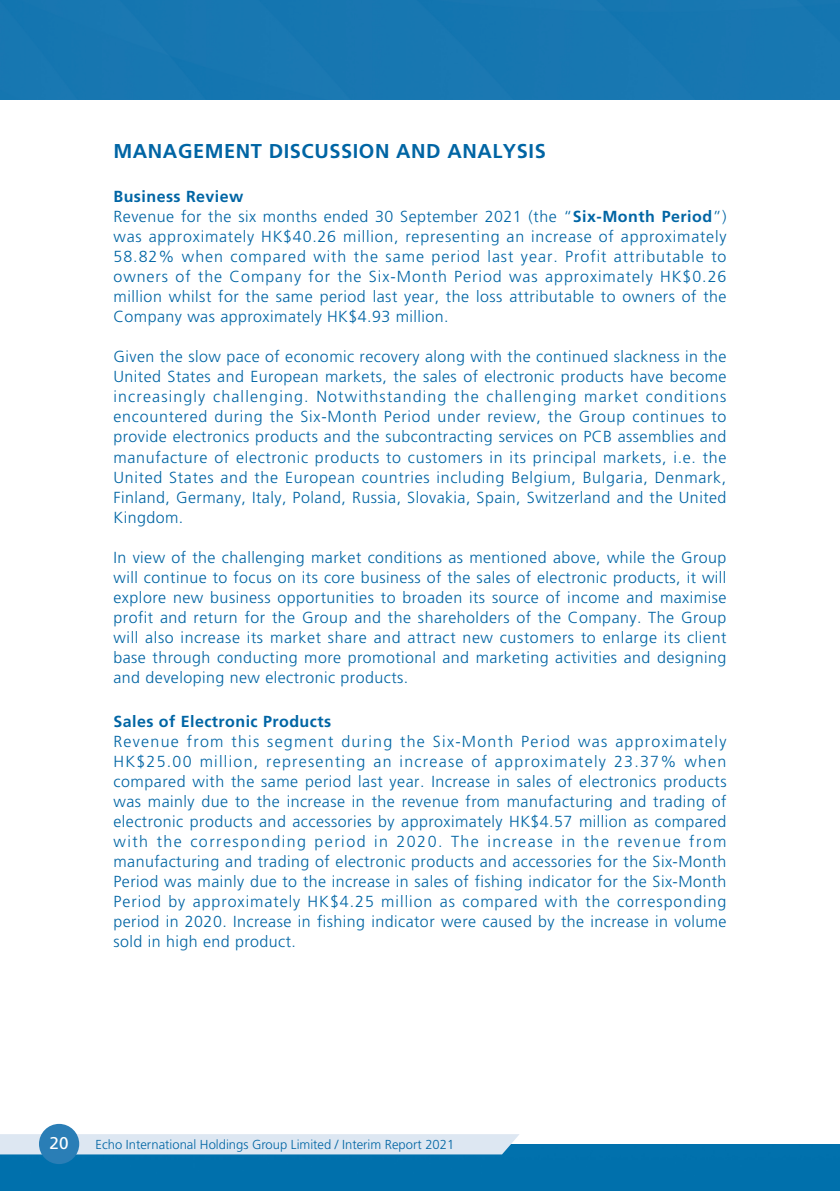
<style>
.page{position:relative;width:840px;height:1191px;background:#fff}
.page>*{position:absolute;margin:0;border:0;box-sizing:border-box;transform-origin:0 0}
._01_H1{font:700 20px "Frutiger LT Std";letter-spacing:.03em;color:#0065a4}
.t1{font:17px "Frutiger LT Std";color:#fff}
._00_txt{font:300 16px/20px "Frutiger LT Std";letter-spacing:.03em;color:#0065a4;text-align:justify}
._02_H2{font:700 16px "Frutiger LT Std";letter-spacing:.03em;color:#0065a4}
.t2{font:300 13px "Frutiger LT Std";color:#0065a4}
.s1{font-weight:700}
</style>
<div class="page">
<img style="left:0;top:0;width:839px;height:1191px">
<div style="left:0;top:101px;width:839px;height:1043px;background:#fff"></div>
<div style="left:0;top:1134px;width:519px;height:20px;background:#dde7f2"></div>
<div style="left:39px;top:1123px;width:40px;height:41px;background:#2a7eb6;border-radius:50%"></div>
<p class="_01_H1" style="left:113px;top:140px;width:433px">MANAGEMENT DISCUSSION AND ANALYSIS</p>
<p class="_02_H2" style="left:113px;top:187px;width:131px">Business Review</p>
<p class="_00_txt" style="left:113px;top:207px;width:614px">Revenue for the six months ended 30 September 2021 (the “<span class="s1">Six-Month Period</span>”) was approximately HK$40.26 million, representing an increase of approximately 58.82% when compared with the same period last year. Profit attributable to owners of the Company for the Six-Month Period was approximately HK$0.26 million whilst for the same period last year, the loss attributable to owners of the Company was approximately HK$4.93 million.</p>
<p class="_00_txt" style="left:113px;top:347px;width:614px">Given the slow pace of economic recovery along with the continued slackness in the United States and European markets, the sales of electronic products have become increasingly challenging. Notwithstanding the challenging market conditions encountered during the Six-Month Period under review, the Group continues to provide electronics products and the subcontracting services on PCB assemblies and manufacture of electronic products to customers in its principal markets, i.e. the United States and the European countries including Belgium, Bulgaria, Denmark, Finland, Germany, Italy, Poland, Russia, Slovakia, Spain, Switzerland and the United Kingdom.</p>
<p class="_00_txt" style="left:113px;top:547px;width:614px">In view of the challenging market conditions as mentioned above, while the Group will continue to focus on its core business of the sales of electronic products, it will explore new business opportunities to broaden its source of income and maximise profit and return for the Group and the shareholders of the Company. The Group will also increase its market share and attract new customers to enlarge its client base through conducting more promotional and marketing activities and designing and developing new electronic products.</p>
<p class="_02_H2" style="left:113px;top:711px;width:219px">Sales of Electronic Products</p>
<p class="_00_txt" style="left:113px;top:731px;width:614px">Revenue from this segment during the Six-Month Period was approximately HK$25.00 million, representing an increase of approximately 23.37% when compared with the same period last year. Increase in sales of electronics products was mainly due to the increase in the revenue from manufacturing and trading of electronic products and accessories by approximately HK$4.57 million as compared with the corresponding period in 2020. The increase in the revenue from manufacturing and trading of electronic products and accessories for the Six-Month Period was mainly due to the increase in sales of fishing indicator for the Six-Month Period by approximately HK$4.25 million as compared with the corresponding period in 2020. Increase in fishing indicator were caused by the increase in volume sold in high end product.</p>
<p class="t1" style="left:50px;top:1133px;width:20px">20</p>
<p class="t2" style="left:96px;top:1137px;width:360px">Echo International Holdings Group Limited / Interim Report 2021</p>
</div>
